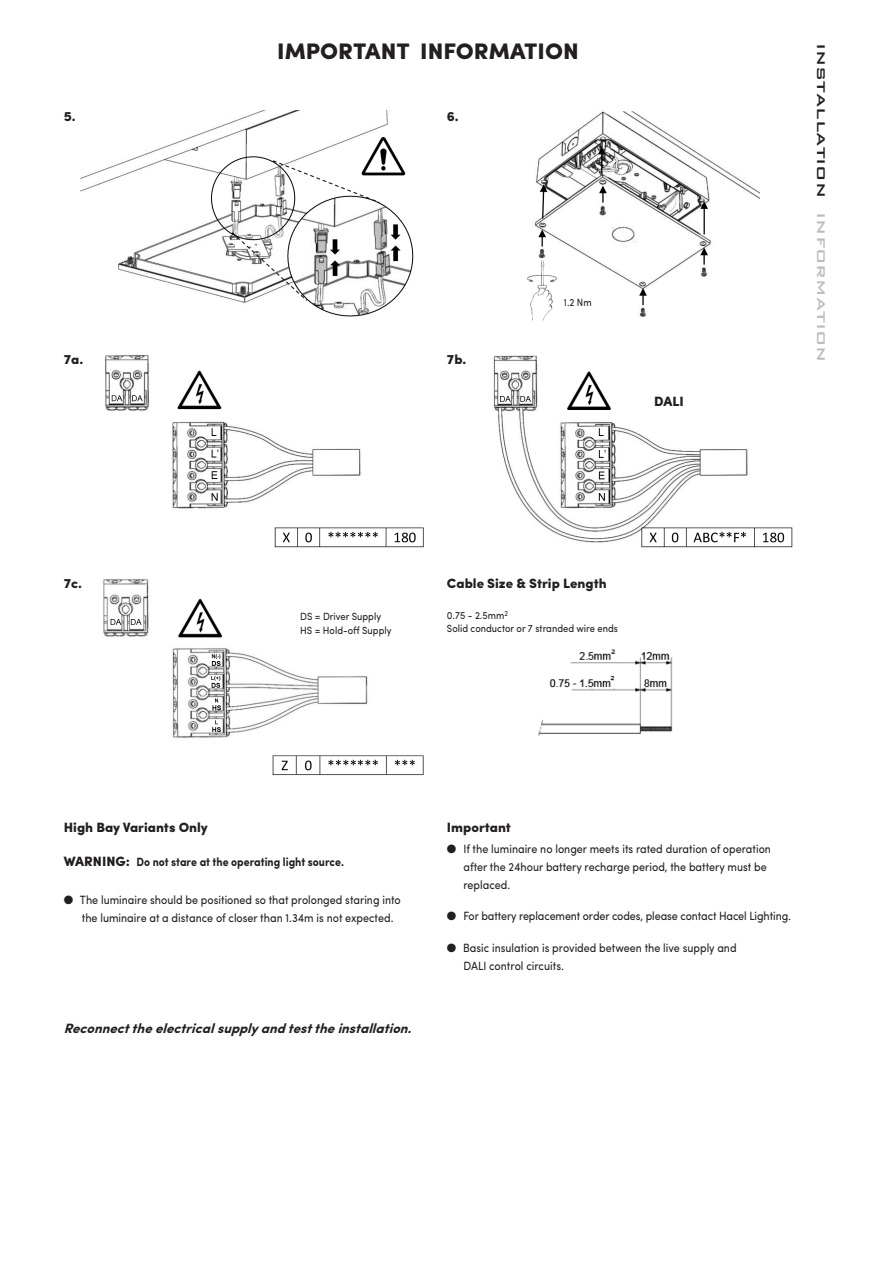
<style>
.page{position:relative;width:893px;height:1263px;background:#fff}
.page>*{position:absolute;margin:0;border:0;box-sizing:border-box;transform-origin:0 0}
.t1{font:900 22.5px "Sofia Pro";color:#231f20}
.t2{font:500 15px "Bank Gothic";color:#231f20;scale:1.24 1}
.t3{font:900 13.5px "Sofia Pro";color:#231f20}
.t4{font:italic 700 13.5px "Sofia Pro";color:#231f20}
.t5{font:12px/18px "Sofia Pro";color:#231f20;scale:.9 1}
.t6{font:700 12px "Sofia Pro";color:#231f20;scale:.9 1}
.t7{font:10.5px "Sofia Pro";color:#231f20;scale:.9 1}
.s1{color:#bcbdc0}
.s2{font-weight:900;font-size:13.5px}
</style>
<div class="page">
<img style="left:103px;top:579px;width:321px;height:197px">
<img style="left:538px;top:649px;width:135px;height:87px">
<img style="left:80px;top:111px;width:334px;height:206px">
<img style="left:105px;top:355px;width:319px;height:193px">
<img style="left:493px;top:355px;width:300px;height:193px">
<img style="left:527px;top:111px;width:233px;height:210px">
<div style="left:300px;top:612px;width:128px;height:29px;background:#fff"></div>
<p class="t3" style="left:64px;top:106px;width:14px">5.</p>
<p class="t3" style="left:64px;top:349px;width:21px">7a.</p>
<h1 class="t1" style="left:277px;top:34px;width:303px">IMPORTANT INFORMATION</h1>
<p class="t2" style="left:829px;top:43px;width:259px;rotate:90deg">INSTALLATION <span class="s1">INFORMATION</span></p>
<p class="t3" style="left:447px;top:106px;width:13px">6.</p>
<p class="t7" style="left:564px;top:295px;width:32px">1.2 Nm</p>
<p class="t3" style="left:447px;top:349px;width:21px">7b.</p>
<p class="t3" style="left:654px;top:391px;width:31px">DALI</p>
<p class="t3" style="left:64px;top:573px;width:20px">7c.</p>
<p class="t3" style="left:447px;top:573px;width:161px">Cable Size &amp; Strip Length</p>
<p class="t7" style="left:300px;top:609px;width:91px">DS = Driver Supply</p>
<p class="t7" style="left:300px;top:622px;width:103px">HS = Hold-off Supply</p>
<p class="t7" style="left:447px;top:607px;width:69px">0.75 - 2.5mm<sup>2</sup></p>
<p class="t7" style="left:447px;top:621px;width:192px">Solid conductor or 7 stranded wire ends</p>
<p class="t3" style="left:64px;top:816px;width:146px">High Bay Variants Only</p>
<p class="t6" style="left:64px;top:853px;width:313px"><span class="s2">WARNING:</span> Do not stare at the operating light source.</p>
<p class="t5" style="left:82px;top:890px;width:356px;text-indent:-18px">● The luminaire should be positioned so that prolonged staring into the luminaire at a distance of closer than 1.34m is not expected.</p>
<p class="t4" style="left:64px;top:1018px;width:354px">Reconnecttheelectricalsupplyandtesttheinstallation.</p>
<p class="t3" style="left:447px;top:816px;width:66px">Important</p>
<p class="t5" style="left:463px;top:839px;width:343px;text-indent:-17px">● If the luminaire no longer meets its rated duration of operation after the 24hour battery recharge period, the battery must be replaced.</p>
<p class="t5" style="left:447px;top:906px;width:384px">● For battery replacement order codes, please contact Hacel Lighting.</p>
<p class="t5" style="left:447px;top:938px;width:323px">● Basic insulation is provided between the live supply and</p>
<p class="t5" style="left:463px;top:956px;width:113px">DALI control circuits.</p>
</div>
